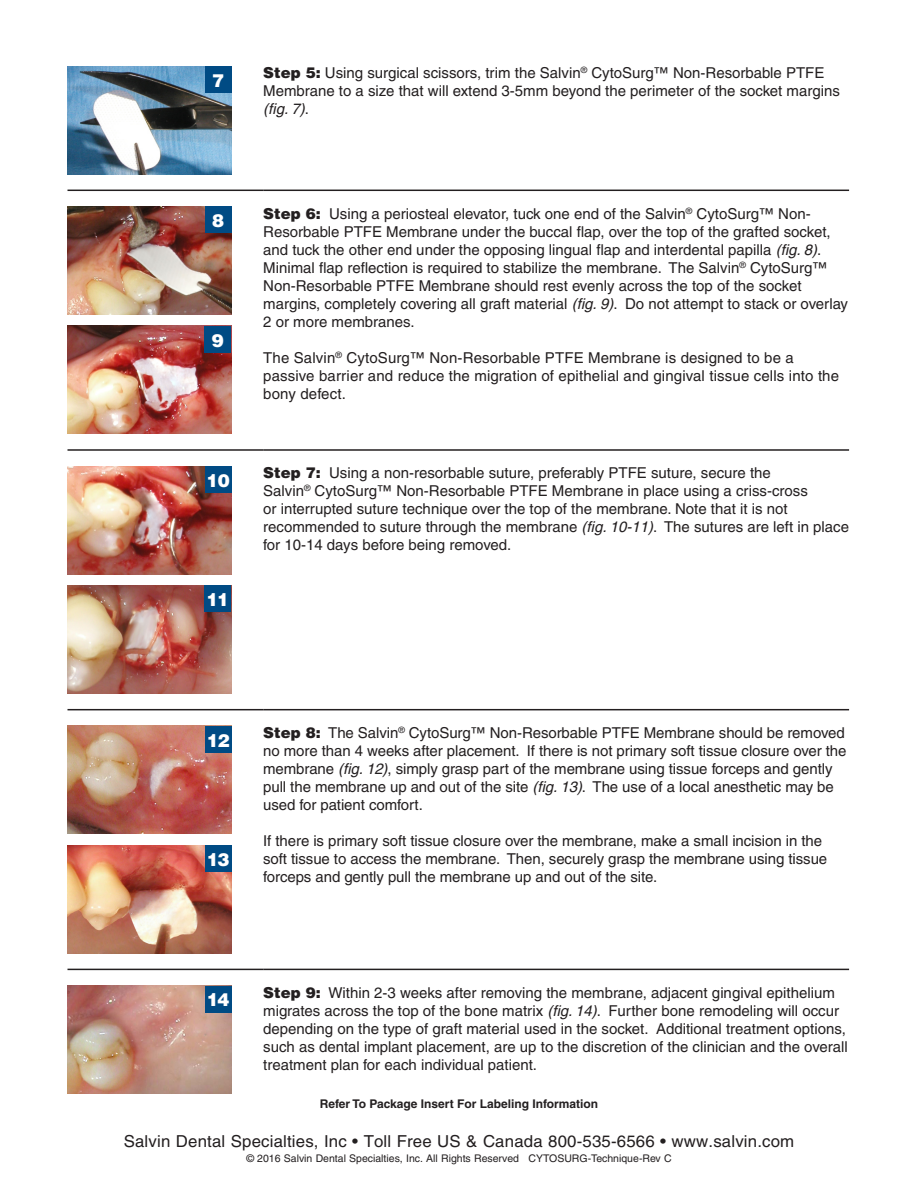
<style>
.page{position:relative;width:918px;height:1188px;background:#fff}
.page>*{position:absolute;margin:0;border:0;box-sizing:border-box;transform-origin:0 0}
.t1{font:900 18px "Helvetica";letter-spacing:-.075em;color:#fff}
.t2{font:16.5px "Helvetica";letter-spacing:.01em;color:#231f20}
.t3{font:15px/18px "Helvetica";color:#231f20}
.t4{font:700 12px "Helvetica";color:#231f20}
.t5{font:10.5px "Helvetica";color:#231f20}
.s1{font-weight:900}
.s2{font-style:italic}
</style>
<div class="page">
<hr style="left:68px;top:190px;width:195px;height:1px;background:#231f20">
<hr style="left:263px;top:190px;width:586px;height:1px;background:#231f20">
<hr style="left:68px;top:449px;width:195px;height:2px;background:#231f20">
<hr style="left:263px;top:449px;width:586px;height:2px;background:#231f20">
<hr style="left:68px;top:709px;width:195px;height:1px;background:#231f20">
<hr style="left:263px;top:709px;width:586px;height:1px;background:#231f20">
<hr style="left:68px;top:969px;width:195px;height:1px;background:#231f20">
<hr style="left:263px;top:969px;width:586px;height:1px;background:#231f20">
<img style="left:68px;top:66px;width:164px;height:108px">
<div style="left:205px;top:66px;width:27px;height:27px;background:#004b84"></div>
<img style="left:68px;top:206px;width:164px;height:108px">
<img style="left:68px;top:326px;width:164px;height:108px">
<div style="left:205px;top:206px;width:27px;height:27px;background:#004b84"></div>
<div style="left:204px;top:326px;width:27px;height:27px;background:#004b84"></div>
<img style="left:68px;top:466px;width:164px;height:108px">
<div style="left:205px;top:466px;width:27px;height:27px;background:#004b84"></div>
<img style="left:68px;top:585px;width:164px;height:108px">
<div style="left:204px;top:585px;width:27px;height:27px;background:#004b84"></div>
<img style="left:68px;top:726px;width:164px;height:108px">
<div style="left:205px;top:726px;width:27px;height:27px;background:#004b84"></div>
<img style="left:68px;top:845px;width:164px;height:108px">
<div style="left:205px;top:845px;width:27px;height:27px;background:#004b84"></div>
<img style="left:68px;top:986px;width:164px;height:108px">
<div style="left:205px;top:986px;width:27px;height:27px;background:#004b84"></div>
<p class="t1" style="left:212px;top:69px;width:14px">7</p>
<p class="t3" style="left:263px;top:64px;width:578px"><span class="s1">Step 5:</span> Using surgical scissors, trim the Salvin<sup>®</sup> CytoSurg™ Non-Resorbable PTFE<br>Membrane to a size that will extend 3-5mm beyond the perimeter of the socket margins <span class="s2">(fig. 7)</span>.</p>
<p class="t1" style="left:212px;top:209px;width:14px">8</p>
<p class="t1" style="left:212px;top:328px;width:14px">9</p>
<p class="t1" style="left:207px;top:469px;width:25px">10</p>
<p class="t1" style="left:207px;top:588px;width:24px">11</p>
<p class="t3" style="left:263px;top:204px;width:586px"><span class="s1">Step 6:</span> Using a periosteal elevator, tuck one end of the Salvin<sup>®</sup> CytoSurg™ Non-Resorbable PTFE Membrane under the buccal flap, over the top of the grafted socket, and tuck the other end under the opposing lingual flap and interdental papilla <span class="s2">(fig. 8)</span>.<br>Minimal flap reflection is required to stabilize the membrane. The Salvin<sup>®</sup> CytoSurg™ Non-Resorbable PTFE Membrane should rest evenly across the top of the socket margins, completely covering all graft material <span class="s2">(fig. 9)</span>. Do not attempt to stack or overlay 2 or more membranes.</p>
<p class="t3" style="left:263px;top:348px;width:577px">The Salvin<sup>®</sup> CytoSurg™ Non-Resorbable PTFE Membrane is designed to be a passive barrier and reduce the migration of epithelial and gingival tissue cells into the bony defect.</p>
<p class="t3" style="left:263px;top:464px;width:587px"><span class="s1">Step 7:</span> Using a non-resorbable suture, preferably PTFE suture, secure the<br>Salvin<sup>®</sup> CytoSurg™ Non-Resorbable PTFE Membrane in place using a criss-cross<br>or interrupted suture technique over the top of the membrane. Note that it is not recommended to suture through the membrane <span class="s2">(fig. 10-11)</span>. The sutures are left in place for 10-14 days before being removed.</p>
<p class="t1" style="left:207px;top:728px;width:24px">12</p>
<p class="t1" style="left:207px;top:848px;width:24px">13</p>
<p class="t3" style="left:263px;top:724px;width:585px"><span class="s1">Step 8:</span> The Salvin<sup>®</sup> CytoSurg™ Non-Resorbable PTFE Membrane should be removed no more than 4 weeks after placement. If there is not primary soft tissue closure over the membrane <span class="s2">(fig. 12)</span>, simply grasp part of the membrane using tissue forceps and gently pull the membrane up and out of the site <span class="s2">(fig. 13)</span>. The use of a local anesthetic may be used for patient comfort.</p>
<p class="t3" style="left:263px;top:832px;width:566px">If there is primary soft tissue closure over the membrane, make a small incision in the soft tissue to access the membrane. Then, securely grasp the membrane using tissue forceps and gently pull the membrane up and out of the site.</p>
<p class="t1" style="left:207px;top:988px;width:24px">14</p>
<p class="t3" style="left:263px;top:984px;width:586px"><span class="s1">Step 9:</span> Within 2-3 weeks after removing the membrane, adjacent gingival epithelium migrates across the top of the bone matrix <span class="s2">(fig. 14)</span>. Further bone remodeling will occur depending on the type of graft material used in the socket. Additional treatment options, such as dental implant placement, are up to the discretion of the clinician and the overall treatment plan for each individual patient.</p>
<p class="t4" style="left:320px;top:1097px;width:280px">Refer To Package Insert For Labeling Information</p>
<p class="t2" style="left:124px;top:1132px;width:672px">Salvin Dental Specialties, Inc • Toll Free US &amp; Canada 800-535-6566 • www.salvin.com</p>
<p class="t5" style="left:246px;top:1152px;width:427px">© 2016 Salvin Dental Specialties, Inc. All Rights Reserved CYTOSURG-Technique-Rev C</p>
</div>
